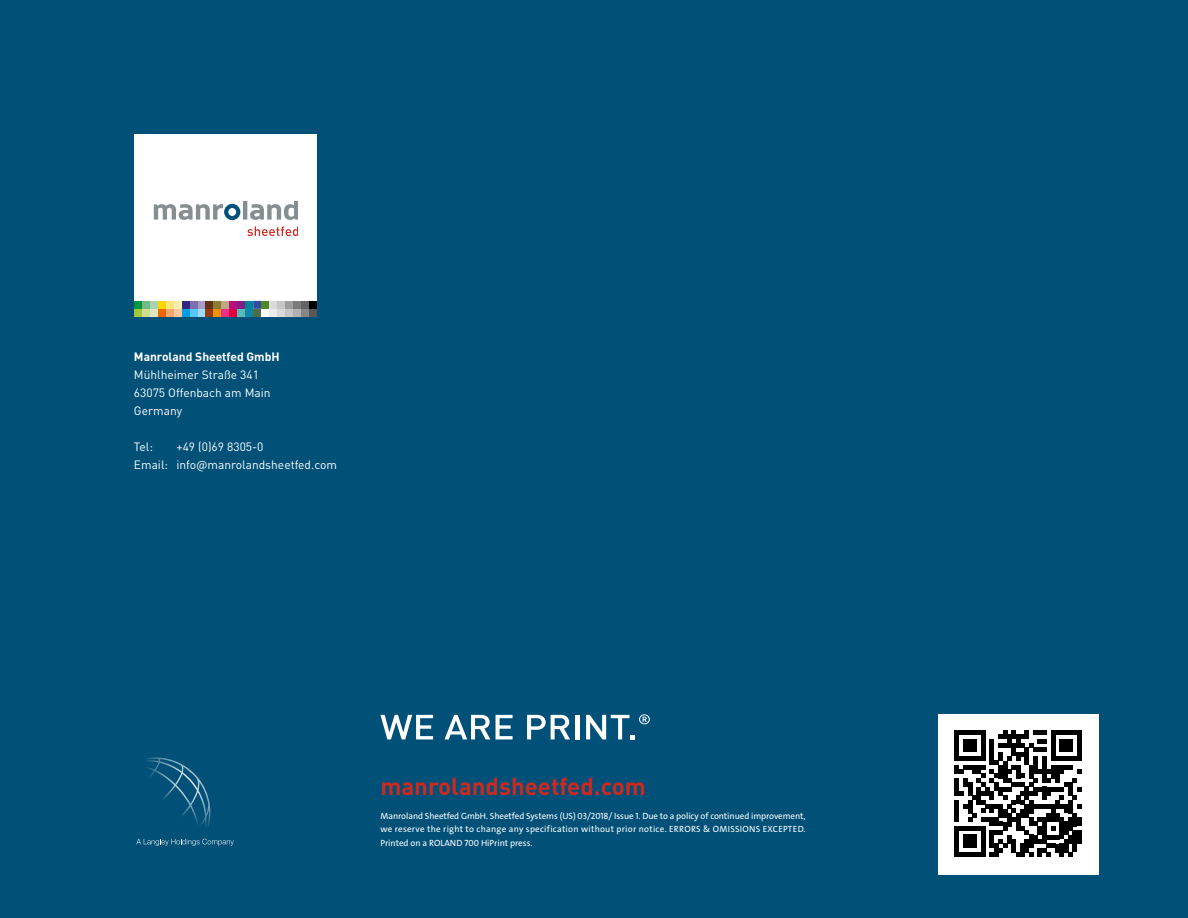
<style>
.page{position:relative;width:1188px;height:918px;background:#005078}
.page>*{position:absolute;margin:0;border:0;box-sizing:border-box;transform-origin:0 0}
.t1{font:700 24px "DIN Pro";color:#ce2920}
.t2{font:12px/18px "DIN Pro";color:#fff}
.t3{font:700 12px "DIN Pro";color:#fff}
.t4{font:9px/13.5px "The Sans LP5 Plain";color:#fff;text-align:justify}
</style>
<div class="page">
<svg style="left:380px;top:715px;width:53px;height:24px"></svg>
<svg style="left:444px;top:715px;width:46px;height:24px"></svg>
<svg style="left:496px;top:715px;width:17px;height:24px"></svg>
<svg style="left:527px;top:715px;width:43px;height:24px"></svg>
<hr style="left:575px;top:715px;width:4px;height:24px;background:#fff">
<svg style="left:586px;top:714px;width:64px;height:25px"></svg>
<svg style="left:136px;top:757px;width:98px;height:89px"></svg>
<div style="left:134px;top:134px;width:183px;height:183px;background:#fff"></div>
<svg style="left:154px;top:202px;width:144px;height:18px"></svg>
<svg style="left:247px;top:226px;width:51px;height:10px"></svg>
<div style="left:221px;top:309px;width:8px;height:8px;background:#e8308a"></div>
<div style="left:269px;top:301px;width:8px;height:8px;background:#dadada"></div>
<div style="left:277px;top:301px;width:8px;height:8px;background:#c6c6c6"></div>
<div style="left:285px;top:301px;width:8px;height:8px;background:#9d9d9c"></div>
<div style="left:293px;top:301px;width:8px;height:8px;background:#7c7b7b"></div>
<div style="left:269px;top:309px;width:8px;height:8px;background:#ededed"></div>
<div style="left:277px;top:309px;width:8px;height:8px;background:#dadada"></div>
<div style="left:285px;top:309px;width:8px;height:8px;background:#c6c6c6"></div>
<div style="left:301px;top:301px;width:8px;height:8px;background:#646363"></div>
<div style="left:309px;top:301px;width:8px;height:8px;background:#000"></div>
<div style="left:293px;top:309px;width:8px;height:8px;background:#b3b2b2"></div>
<div style="left:301px;top:309px;width:8px;height:8px;background:#878787"></div>
<div style="left:309px;top:309px;width:8px;height:8px;background:#575756"></div>
<div style="left:134px;top:301px;width:8px;height:8px;background:#009641"></div>
<div style="left:158px;top:309px;width:8px;height:8px;background:#ec6608"></div>
<div style="left:182px;top:301px;width:8px;height:8px;background:#312783"></div>
<div style="left:190px;top:301px;width:8px;height:8px;background:#7c6eb0"></div>
<div style="left:198px;top:301px;width:7px;height:8px;background:#a69dcd"></div>
<div style="left:182px;top:309px;width:8px;height:8px;background:#009fe3"></div>
<div style="left:190px;top:309px;width:8px;height:8px;background:#5bc5f2"></div>
<div style="left:198px;top:309px;width:7px;height:8px;background:#a1daf8"></div>
<div style="left:166px;top:309px;width:8px;height:8px;background:#f6a86e"></div>
<div style="left:174px;top:309px;width:8px;height:8px;background:#fac79f"></div>
<div style="left:158px;top:301px;width:8px;height:8px;background:#ffd500"></div>
<div style="left:166px;top:301px;width:8px;height:8px;background:#ffe57e"></div>
<div style="left:174px;top:301px;width:8px;height:8px;background:#ffeeae"></div>
<div style="left:142px;top:301px;width:8px;height:8px;background:#6fbc85"></div>
<div style="left:150px;top:301px;width:8px;height:8px;background:#a8d3af"></div>
<div style="left:134px;top:309px;width:8px;height:8px;background:#a4c83d"></div>
<div style="left:142px;top:309px;width:8px;height:8px;background:#cdde94"></div>
<div style="left:150px;top:309px;width:8px;height:8px;background:#dde9bb"></div>
<div style="left:229px;top:309px;width:8px;height:8px;background:#e4003c"></div>
<div style="left:229px;top:301px;width:8px;height:8px;background:#b80e80"></div>
<div style="left:213px;top:309px;width:8px;height:8px;background:#f39200"></div>
<div style="left:237px;top:301px;width:8px;height:8px;background:#831f82"></div>
<div style="left:261px;top:301px;width:8px;height:8px;background:#518824"></div>
<div style="left:253px;top:309px;width:8px;height:8px;background:#4c6f49"></div>
<div style="left:253px;top:301px;width:8px;height:8px;background:#2f4f9e"></div>
<div style="left:245px;top:301px;width:8px;height:8px;background:#00869a"></div>
<div style="left:237px;top:309px;width:8px;height:8px;background:#55bdba"></div>
<div style="left:245px;top:309px;width:8px;height:8px;background:#1085a8"></div>
<div style="left:213px;top:301px;width:8px;height:8px;background:#8c7b30"></div>
<div style="left:205px;top:301px;width:8px;height:8px;background:#623216"></div>
<div style="left:205px;top:309px;width:8px;height:8px;background:#963b12"></div>
<div style="left:221px;top:301px;width:8px;height:8px;background:#bfa881"></div>
<div style="left:938px;top:714px;width:161px;height:161px;background:#fff"></div>
<svg style="left:955px;top:730px;width:126px;height:127px"></svg>
<hr style="left:1077px;top:831px;width:4px;height:13px;background:#000">
<h2 class="t3" style="left:134px;top:349px;width:147px">Manroland Sheetfed GmbH</h2>
<h2 class="t2" style="left:134px;top:365px;width:138px">Mühlheimer Straße 341<br>63075 Offenbach am Main<br>Germany</h2>
<h2 class="t2" style="left:134px;top:437px;width:21px">Tel:</h2>
<h2 class="t2" style="left:134px;top:437px;width:205px;text-indent:43px">+49 (0)69 8305-0<br>Email: info@manrolandsheetfed.com</h2>
<h1 class="t1" style="left:380px;top:770px;width:267px">manrolandsheetfed.com</h1>
<p class="t4" style="left:380px;top:809px;width:427px">Manroland Sheetfed GmbH. Sheetfed Systems (US) 03/2018/ Issue 1. Due to a policy of continued improvement, we reserve the right to change any specification without prior notice. ERRORS &amp; OMISSIONS EXCEPTED.<br>Printed on a ROLAND 700 HiPrint press.</p>
</div>
